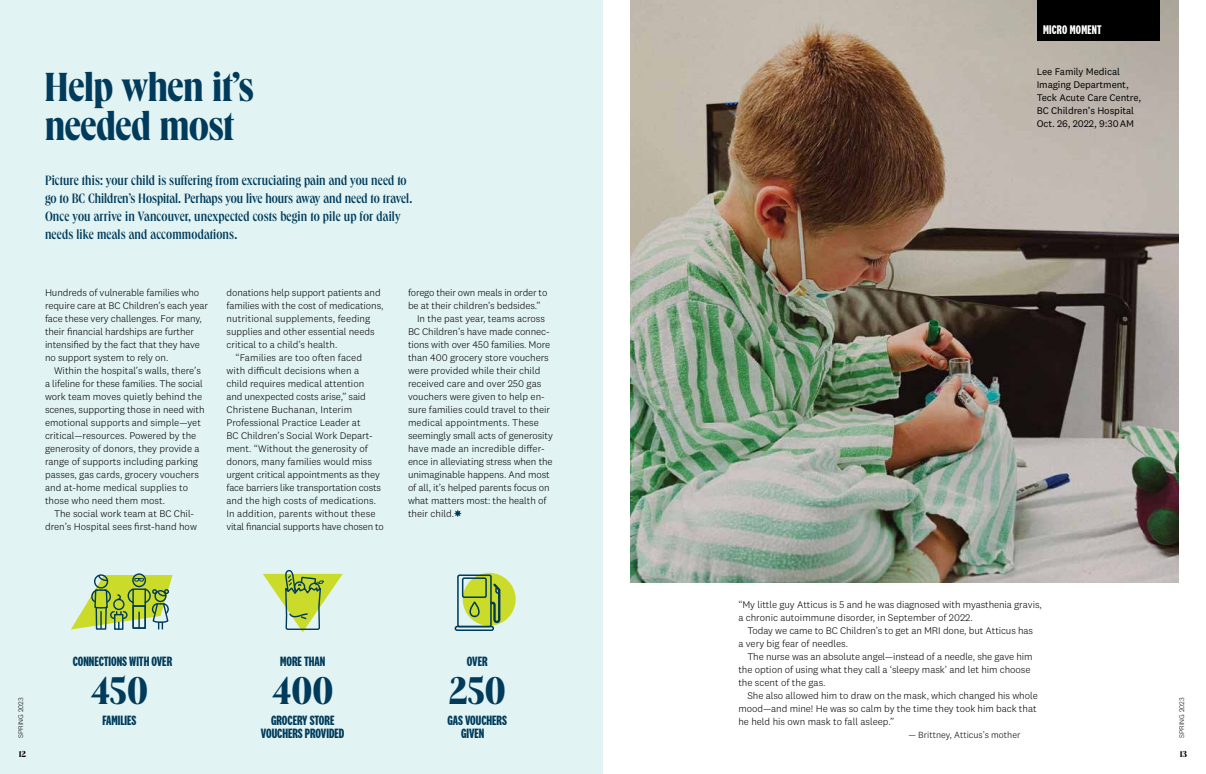
<style>
.page{position:relative;width:1206px;height:774px;background:#fff}
.page>*{position:absolute;margin:0;border:0;box-sizing:border-box;transform-origin:0 0}
.t1{font:700 42px/39px "Queens Compressed";letter-spacing:-.015em;color:#003b5b}
.t2{font:700 40px "Queens Compressed";color:#003b5b}
.t3{font:500 14px/18px "Queens Compressed";letter-spacing:.005em;color:#003b5b}
.t4{font:700 14px/13px "National 2 Comp";color:#003b5b}
.t5{font:700 13px "National 2 Comp";letter-spacing:.015em;color:#fff}
.t6{font:300 10px/13px "National 2";letter-spacing:-.005em;color:#000}
.t7{font:10px/13px "National 2";letter-spacing:-.01em;color:#000}
.t8{font:300 9.2px "National 2";color:#000}
.t9{font:700 9px "Queens Condensed";color:#000}
.t10{font:300 7px "National 2";color:#000}
</style>
<div class="page">
<img style="left:630px;top:0;width:549px;height:582px">
<div style="left:0;top:0;width:603px;height:774px;background:#e2f3f3"></div>
<div style="left:1037px;top:0;width:122px;height:40px;background:#000"></div>
<svg style="left:454px;top:510px;width:7px;height:7px"></svg>
<div style="left:463px;top:573px;width:53px;height:53px;background:#cbdb2a;border-radius:50%"></div>
<div style="left:457px;top:574px;width:35px;height:53px;border:2px solid #003b5b;border-radius:2px"></div>
<div style="left:462px;top:577px;width:25px;height:21px;border:2px solid #003b5b;border-radius:2px"></div>
<div style="left:455px;top:626px;width:39px;height:5px;border:2px solid #003b5b;border-radius:2px"></div>
<svg style="left:489px;top:581px;width:13px;height:43px"></svg>
<svg style="left:468px;top:601px;width:12px;height:17px"></svg>
<div style="left:132px;top:573px;width:14px;height:14px;border:1px solid #003b5b;border-radius:50%"></div>
<svg style="left:71px;top:574px;width:102px;height:56px"></svg>
<svg style="left:263px;top:569px;width:80px;height:63px"></svg>
<h1 class="t1" style="left:44px;top:66px;width:211px">Help when it’s needed most</h1>
<p class="t3" style="left:45px;top:171px;width:369px">Picture this: your child is suffering from excruciating pain and you need to go to BC Children’s Hospital. Perhaps you live hours away and need to travel.<br>Once you arrive in Vancouver, unexpected costs begin to pile up for daily needs like meals and accommodations.</p>
<p class="t6" style="left:45px;top:286px;width:164px">Hundreds of vulnerable families who require care at BC Children’s each year face these very challenges. For many, their financial hardships are further intensified by the fact that they have no support system to rely on.</p>
<p class="t6" style="left:45px;top:364px;width:161px;text-indent:9px">Within the hospital’s walls, there’s a lifeline for these families. The social work team moves quietly behind the scenes, supporting those in need with emotional supports and simple—yet critical—resources. Powered by the generosity of donors, they provide a range of supports including parking passes, gas cards, grocery vouchers and at-home medical supplies to those who need them most.</p>
<p class="t6" style="left:45px;top:507px;width:153px;text-align:right">The social work team at BC Chil&shy;dren’s Hospital sees first-hand how</p>
<p class="t6" style="left:227px;top:286px;width:156px">donations help support patients and</p>
<p class="t6" style="left:227px;top:299px;width:158px">families with the cost of medications,</p>
<p class="t6" style="left:227px;top:312px;width:145px">nutritional supplements, feeding</p>
<p class="t6" style="left:227px;top:325px;width:150px">supplies and other essential needs</p>
<p class="t6" style="left:227px;top:338px;width:112px">critical to a child’s health.</p>
<p class="t6" style="left:236px;top:351px;width:128px">“Families are too often faced</p>
<p class="t6" style="left:227px;top:364px;width:134px">with difficult decisions when a</p>
<p class="t6" style="left:227px;top:377px;width:139px">child requires medical attention</p>
<p class="t6" style="left:227px;top:390px;width:141px">and unexpected costs arise,” said</p>
<p class="t6" style="left:227px;top:403px;width:127px">Christene Buchanan, Interim</p>
<p class="t6" style="left:227px;top:416px;width:136px">Professional Practice Leader at</p>
<p class="t6" style="left:227px;top:429px;width:148px">BC Children’s Social Work Depart-</p>
<p class="t6" style="left:227px;top:442px;width:143px">ment. “Without the generosity of</p>
<p class="t6" style="left:227px;top:455px;width:147px">donors, many families would miss</p>
<p class="t6" style="left:227px;top:468px;width:155px">urgent critical appointments as they</p>
<p class="t6" style="left:226px;top:481px;width:156px">face barriers like transportation costs</p>
<p class="t6" style="left:226px;top:494px;width:151px">and the high costs of medications.</p>
<p class="t6" style="left:226px;top:507px;width:150px">In addition, parents without these</p>
<p class="t6" style="left:226px;top:520px;width:159px">vital financial supports have chosen to</p>
<p class="t6" style="left:408px;top:286px;width:141px">forego their own meals in order to</p>
<p class="t6" style="left:408px;top:299px;width:134px">be at their children’s bedsides.”</p>
<p class="t6" style="left:417px;top:312px;width:130px">In the past year, teams across</p>
<p class="t6" style="left:408px;top:325px;width:143px">BC Children’s have made connec-</p>
<p class="t6" style="left:408px;top:338px;width:144px">tions with over 450 families. More</p>
<p class="t6" style="left:408px;top:351px;width:142px">than 400 grocery store vouchers</p>
<p class="t6" style="left:408px;top:364px;width:134px">were provided while their child</p>
<p class="t6" style="left:408px;top:377px;width:135px">received care and over 250 gas</p>
<p class="t6" style="left:408px;top:390px;width:138px">vouchers were given to help en-</p>
<p class="t6" style="left:408px;top:403px;width:144px">sure families could travel to their</p>
<p class="t6" style="left:408px;top:416px;width:132px">medical appointments. These</p>
<p class="t6" style="left:408px;top:429px;width:146px">seemingly small acts of generosity</p>
<p class="t6" style="left:408px;top:442px;width:138px">have made an incredible differ-</p>
<p class="t6" style="left:408px;top:455px;width:146px">ence in alleviating stress when the</p>
<p class="t6" style="left:408px;top:468px;width:143px">unimaginable happens. And most</p>
<p class="t6" style="left:408px;top:481px;width:143px">of all, it’s helped parents focus on</p>
<p class="t6" style="left:408px;top:494px;width:140px">what matters most: the health of</p>
<p class="t6" style="left:408px;top:507px;width:48px">their child.</p>
<h3 class="t5" style="left:1043px;top:23px;width:60px">MICRO MOMENT</h3>
<p class="t7" style="left:1037px;top:65px;width:106px">Lee Family Medical<br>Imaging Department,<br>Teck Acute Care Centre,<br>BC Children’s Hospital<br>Oct. 26, 2022, 9:30AM</p>
<p class="t6" style="left:738px;top:598px;width:305px">“My little guy Atticus is 5 and he was diagnosed with myasthenia gravis, a chronic autoimmune disorder, in September of 2022.</p>
<p class="t6" style="left:738px;top:624px;width:296px;text-indent:9px">Today we came to BC Children’s to get an MRI done, but Atticus has a very big fear of needles.</p>
<p class="t6" style="left:738px;top:650px;width:296px;text-indent:9px">The nurse was an absolute angel—instead of a needle, she gave him the option of using what they call a ‘sleepy mask’ and let him choose the scent of the gas.</p>
<p class="t6" style="left:738px;top:689px;width:301px;text-align:justify;text-indent:9px">She also allowed him to draw on the mask, which changed his whole mood—and mine! He was so calm by the time they took him back that he held his own mask to fall asleep.”</p>
<p class="t8" style="left:909px;top:730px;width:113px">— Brittney, Atticus’s mother</p>
<h3 class="t4" style="left:73px;top:655px;width:101px">CONNECTIONS WITH OVER</h3>
<h2 class="t2" style="left:91px;top:665px;width:59px">450</h2>
<h3 class="t4" style="left:280px;top:655px;width:47px">MORE THAN</h3>
<h2 class="t2" style="left:272px;top:665px;width:63px">400</h2>
<h3 class="t4" style="left:467px;top:655px;width:22px">OVER</h3>
<h2 class="t2" style="left:449px;top:665px;width:59px">250</h2>
<p class="t10" style="left:17px;top:738px;width:42px;rotate:-90deg">SPRING 2023</p>
<p class="t10" style="left:1178px;top:738px;width:42px;rotate:-90deg">SPRING 2023</p>
<h3 class="t4" style="left:102px;top:714px;width:36px">FAMILIES</h3>
<h3 class="t4" style="left:261px;top:714px;width:85px;text-align:center">GROCERY STORE<br>VOUCHERS PROVIDED</h3>
<h3 class="t4" style="left:461px;top:714px;width:47px;text-indent:-14px">GAS VOUCHERS<br>GIVEN</h3>
<p class="t9" style="left:19px;top:748px;width:9px">12</p>
<p class="t9" style="left:1180px;top:748px;width:9px">13</p>
</div>
